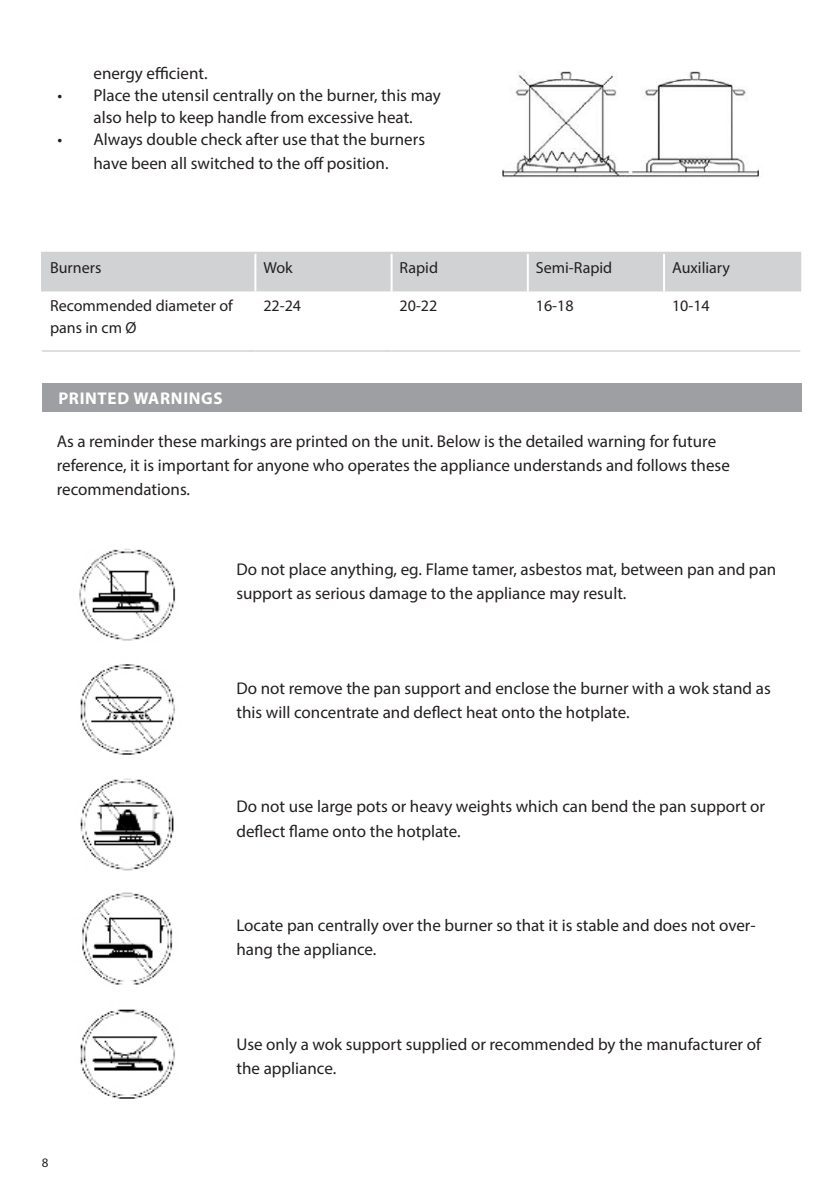
<style>
.page{position:relative;width:840px;height:1191px;background:#fff}
.page>*{position:absolute;margin:0;border:0;box-sizing:border-box;transform-origin:0 0}
.Paragraph_Style_1_GE{font:17px/24px "Myriad Pro";color:#231f20}
.t1{font:700 17px "Myriad Pro";letter-spacing:.04em;color:#fff}
.t2{font:16px/22px "Myriad Pro";color:#231f20}
.t3{font:13px "Myriad Pro";color:#231f20}
</style>
<div class="page">
<div style="left:42px;top:383px;width:759px;height:28px;background:#9d9fa2"></div>
<div style="left:43px;top:254px;width:755px;height:37px;background:#d1d2d4"></div>
<hr style="left:254px;top:254px;width:2px;height:37px;background:#fff">
<hr style="left:390px;top:254px;width:2px;height:37px;background:#fff">
<hr style="left:526px;top:254px;width:2px;height:37px;background:#fff">
<hr style="left:662px;top:254px;width:2px;height:37px;background:#fff">
<hr style="left:41px;top:252px;width:214px;height:2px;background:#d1d2d4">
<hr style="left:41px;top:254px;width:2px;height:37px;background:#d1d2d4">
<hr style="left:255px;top:252px;width:136px;height:2px;background:#d1d2d4">
<hr style="left:391px;top:252px;width:136px;height:2px;background:#d1d2d4">
<hr style="left:527px;top:252px;width:136px;height:2px;background:#d1d2d4">
<hr style="left:663px;top:252px;width:137px;height:2px;background:#d1d2d4">
<hr style="left:798px;top:254px;width:2px;height:37px;background:#d1d2d4">
<hr style="left:42px;top:350px;width:213px;height:2px;background:#dcdddf">
<hr style="left:255px;top:350px;width:136px;height:2px;background:#dcdddf">
<hr style="left:391px;top:350px;width:136px;height:2px;background:#dcdddf">
<hr style="left:527px;top:350px;width:136px;height:2px;background:#dcdddf">
<hr style="left:663px;top:350px;width:136px;height:2px;background:#dcdddf">
<img style="left:502px;top:71px;width:257px;height:107px">
<img style="left:79px;top:548px;width:97px;height:551px">
<p class="Paragraph_Style_1_GE" style="left:93px;top:61px;width:115px">energy efficient.</p>
<p class="Paragraph_Style_1_GE" style="left:57px;top:84px;width:385px;line-height:22px;text-align:center">• Place the utensil centrally on the burner, this may also help to keep handle from excessive heat.</p>
<p class="Paragraph_Style_1_GE" style="left:57px;top:127px;width:369px;text-align:center">• Always double check after use that the burners have been all switched to the off position.</p>
<p class="t2" style="left:50px;top:256px;width:53px">Burners</p>
<p class="t2" style="left:263px;top:256px;width:31px">Wok</p>
<p class="t2" style="left:399px;top:256px;width:40px">Rapid</p>
<p class="t2" style="left:535px;top:256px;width:78px">Semi-Rapid</p>
<p class="t2" style="left:671px;top:256px;width:59px">Auxiliary</p>
<p class="t2" style="left:50px;top:295px;width:184px">Recommended diameter of pans in cm Ø</p>
<p class="t2" style="left:263px;top:295px;width:39px">22-24</p>
<p class="t2" style="left:399px;top:295px;width:39px">20-22</p>
<p class="t2" style="left:535px;top:295px;width:39px">16-18</p>
<p class="t2" style="left:671px;top:295px;width:39px">10-14</p>
<p class="t1" style="left:58px;top:387px;width:166px">PRINTED WARNINGS</p>
<p class="Paragraph_Style_1_GE" style="left:57px;top:429px;width:674px">As a reminder these markings are printed on the unit. Below is the detailed warning for future reference, it is important for anyone who operates the appliance understands and follows these recommendations.</p>
<p class="Paragraph_Style_1_GE" style="left:236px;top:557px;width:541px">Do not place anything, eg. Flame tamer, asbestos mat, between pan and pan support as serious damage to the appliance may result.</p>
<p class="Paragraph_Style_1_GE" style="left:236px;top:675px;width:535px">Do not remove the pan support and enclose the burner with a wok stand as this will concentrate and deflect heat onto the hotplate.</p>
<p class="Paragraph_Style_1_GE" style="left:236px;top:794px;width:530px">Do not use large pots or heavy weights which can bend the pan support or deflect flame onto the hotplate.</p>
<p class="Paragraph_Style_1_GE" style="left:236px;top:913px;width:520px">Locate pan centrally over the burner so that it is stable and does not over&shy;hang the appliance.</p>
<p class="t3" style="left:42px;top:1154px;width:8px">8</p>
<p class="Paragraph_Style_1_GE" style="left:236px;top:1032px;width:526px">Use only a wok support supplied or recommended by the manufacturer of the appliance.</p>
</div>
